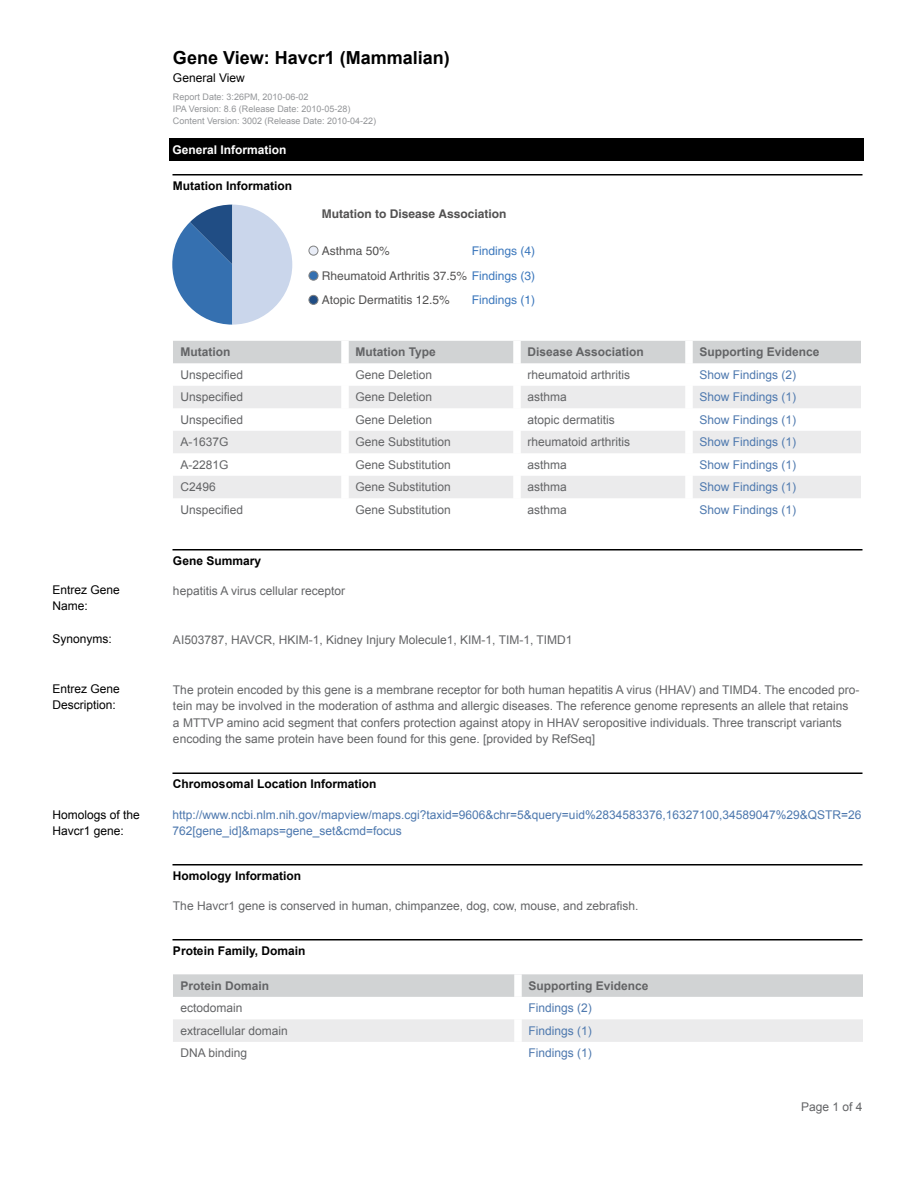
<style>
.page{position:relative;width:918px;height:1188px;background:#fff}
.page>*{position:absolute;margin:0;border:0;box-sizing:border-box;transform-origin:0 0}
.t1{font:700 18px "Arial";color:#000}
.t2{font:12px/16.5px "Arial";color:#636466}
.t3{font:12px/16.5px "Arial";color:#4d78ae}
.t4{font:700 12px "Arial";color:#000}
.t5{font:700 12px "Arial";color:#636466}
.t6{font:12px/16.5px "Arial";color:#000}
.t7{font:12px "Helvetica";color:#525151}
.t8{font:700 12px "Helvetica";color:#525151}
.t9{font:12px "Helvetica";color:#3b77bc}
.t10{font:700 12px "Arial";color:#fff}
.t11{font:9px/12px "Arial";color:#939598}
.s1{color:#3b77bc}
</style>
<div class="page">
<div style="left:170px;top:138px;width:694px;height:22px;background:#000"></div>
<hr style="left:172px;top:174px;width:690px;height:2px;background:#000">
<hr style="left:172px;top:549px;width:690px;height:1px;background:#000">
<hr style="left:172px;top:864px;width:690px;height:2px;background:#000">
<hr style="left:172px;top:939px;width:690px;height:1px;background:#000">
<hr style="left:172px;top:772px;width:690px;height:2px;background:#000">
<div style="left:173px;top:341px;width:688px;height:22px;background:#d1d3d4"></div>
<svg style="left:173px;top:386px;width:688px;height:112px;fill:#ebebec"></svg>
<div style="left:341px;top:341px;width:8px;height:22px;background:#fff"></div>
<div style="left:513px;top:341px;width:8px;height:22px;background:#fff"></div>
<div style="left:685px;top:341px;width:8px;height:22px;background:#fff"></div>
<div style="left:341px;top:386px;width:8px;height:22px;background:#fff"></div>
<div style="left:513px;top:386px;width:8px;height:22px;background:#fff"></div>
<div style="left:685px;top:386px;width:8px;height:22px;background:#fff"></div>
<div style="left:341px;top:408px;width:8px;height:23px;background:#fff"></div>
<div style="left:513px;top:408px;width:8px;height:23px;background:#fff"></div>
<div style="left:685px;top:408px;width:8px;height:23px;background:#fff"></div>
<div style="left:341px;top:431px;width:8px;height:22px;background:#fff"></div>
<div style="left:513px;top:431px;width:8px;height:22px;background:#fff"></div>
<div style="left:685px;top:431px;width:8px;height:22px;background:#fff"></div>
<div style="left:341px;top:453px;width:8px;height:23px;background:#fff"></div>
<div style="left:513px;top:453px;width:8px;height:23px;background:#fff"></div>
<div style="left:685px;top:453px;width:8px;height:23px;background:#fff"></div>
<div style="left:341px;top:476px;width:8px;height:22px;background:#fff"></div>
<div style="left:513px;top:476px;width:8px;height:22px;background:#fff"></div>
<div style="left:685px;top:476px;width:8px;height:22px;background:#fff"></div>
<div style="left:173px;top:974px;width:690px;height:23px;background:#d1d3d4"></div>
<div style="left:173px;top:1019px;width:690px;height:23px;background:#ebebec"></div>
<div style="left:514px;top:974px;width:8px;height:23px;background:#fff"></div>
<div style="left:514px;top:1019px;width:8px;height:23px;background:#fff"></div>
<div style="left:309px;top:295px;width:9px;height:9px;background:#204d84;border-radius:50%"></div>
<div style="left:309px;top:295px;width:9px;height:10px;border:1px solid #808181;border-radius:50%"></div>
<div style="left:309px;top:246px;width:9px;height:9px;background:#e9edf7;border-radius:50%"></div>
<div style="left:309px;top:246px;width:9px;height:9px;border:1px solid #808181;border-radius:50%"></div>
<div style="left:309px;top:271px;width:9px;height:9px;background:#3570b0;border-radius:50%"></div>
<div style="left:309px;top:271px;width:9px;height:9px;border:1px solid #808181;border-radius:50%"></div>
<svg style="left:172px;top:205px;width:120px;height:120px"></svg>
<p class="t6" style="left:52px;top:581px;width:69px">Entrez Gene<br>Name:</p>
<p class="t6" style="left:52px;top:631px;width:61px">Synonyms:</p>
<p class="t6" style="left:52px;top:680px;width:69px">Entrez Gene<br>Description:</p>
<p class="t6" style="left:52px;top:806px;width:89px">Homologs of the<br>Havcr1 gene:</p>
<h1 class="t1" style="left:173px;top:46px;width:278px">Gene View: Havcr1 (Mammalian)</h1>
<p class="t6" style="left:173px;top:70px;width:73px">General View</p>
<p class="t11" style="left:173px;top:91px;width:205px">Report Date: 3:26PM, 2010-06-02<br>IPA Version: 8.6 (Release Date: 2010-05-28)<br>Content Version: 3002 (Release Date: 2010-04-22)</p>
<p class="t10" style="left:172px;top:141px;width:116px">General Information</p>
<p class="t4" style="left:173px;top:177px;width:121px">Mutation Information</p>
<p class="t8" style="left:322px;top:207px;width:186px">Mutation to Disease Association</p>
<p class="t7" style="left:322px;top:243px;width:70px">Asthma 50%</p>
<p class="t9" style="left:472px;top:243px;width:65px">Findings (4)</p>
<p class="t7" style="left:322px;top:268px;width:215px">Rheumatoid Arthritis 37.5% <span class="s1">Findings (3)</span></p>
<p class="t7" style="left:322px;top:293px;width:130px">Atopic Dermatitis 12.5%</p>
<p class="t9" style="left:472px;top:293px;width:65px">Findings (1)</p>
<p class="t5" style="left:180px;top:344px;width:51px">Mutation</p>
<p class="t5" style="left:355px;top:344px;width:82px">Mutation Type</p>
<p class="t5" style="left:527px;top:344px;width:118px">Disease Association</p>
<p class="t5" style="left:699px;top:344px;width:122px">Supporting Evidence</p>
<p class="t2" style="left:180px;top:367px;width:64px">Unspecified</p>
<p class="t2" style="left:355px;top:367px;width:78px">Gene Deletion</p>
<p class="t2" style="left:527px;top:367px;width:104px">rheumatoid arthritis</p>
<p class="t3" style="left:699px;top:367px;width:98px">Show Findings (2)</p>
<p class="t2" style="left:180px;top:389px;width:64px">Unspecified</p>
<p class="t2" style="left:355px;top:389px;width:78px">Gene Deletion</p>
<p class="t2" style="left:527px;top:389px;width:41px">asthma</p>
<p class="t3" style="left:699px;top:389px;width:98px">Show Findings (1)</p>
<p class="t2" style="left:180px;top:412px;width:64px">Unspecified</p>
<p class="t2" style="left:355px;top:412px;width:78px">Gene Deletion</p>
<p class="t2" style="left:527px;top:412px;width:89px">atopic dermatitis</p>
<p class="t3" style="left:699px;top:412px;width:98px">Show Findings (1)</p>
<p class="t2" style="left:180px;top:434px;width:50px">A-1637G</p>
<p class="t2" style="left:355px;top:434px;width:97px">Gene Substitution</p>
<p class="t2" style="left:527px;top:434px;width:104px">rheumatoid arthritis</p>
<p class="t3" style="left:699px;top:434px;width:98px">Show Findings (1)</p>
<p class="t2" style="left:180px;top:457px;width:50px">A-2281G</p>
<p class="t2" style="left:355px;top:457px;width:97px">Gene Substitution</p>
<p class="t2" style="left:527px;top:457px;width:41px">asthma</p>
<p class="t3" style="left:699px;top:457px;width:98px">Show Findings (1)</p>
<p class="t2" style="left:180px;top:479px;width:37px">C2496</p>
<p class="t2" style="left:355px;top:479px;width:97px">Gene Substitution</p>
<p class="t2" style="left:527px;top:479px;width:41px">asthma</p>
<p class="t3" style="left:699px;top:479px;width:98px">Show Findings (1)</p>
<p class="t2" style="left:180px;top:502px;width:64px">Unspecified</p>
<p class="t2" style="left:355px;top:502px;width:97px">Gene Substitution</p>
<p class="t2" style="left:527px;top:502px;width:41px">asthma</p>
<p class="t3" style="left:699px;top:502px;width:98px">Show Findings (1)</p>
<p class="t4" style="left:173px;top:552px;width:90px">Gene Summary</p>
<p class="t2" style="left:173px;top:582px;width:174px">hepatitis A virus cellular receptor</p>
<p class="t2" style="left:173px;top:632px;width:401px">AI503787, HAVCR, HKIM-1, Kidney Injury Molecule1, KIM-1, TIM-1, TIMD1</p>
<p class="t2" style="left:173px;top:681px;width:688px">The protein encoded by this gene is a membrane receptor for both human hepatitis A virus (HHAV) and TIMD4. The encoded pro&shy;tein may be involved in the moderation of asthma and allergic diseases. The reference genome represents an allele that retains<br>a MTTVP amino acid segment that confers protection against atopy in HHAV seropositive individuals. Three transcript variants encoding the same protein have been found for this gene. [provided by RefSeq]</p>
<p class="t4" style="left:173px;top:776px;width:205px">Chromosomal Location Information</p>
<p class="t3" style="left:172px;top:806px;width:691px">http://www.ncbi.nlm.nih.gov/mapview/maps.cgi?taxid=9606&amp;chr=5&amp;query=uid%2834583376,16327100,34589047%29&amp;QSTR=26<br>762[gene_id]&amp;maps=gene_set&amp;cmd=focus</p>
<p class="t4" style="left:173px;top:867px;width:130px">Homology Information</p>
<p class="t2" style="left:173px;top:897px;width:467px">The Havcr1 gene is conserved in human, chimpanzee, dog, cow, mouse, and zebrafish.</p>
<p class="t4" style="left:173px;top:942px;width:134px">Protein Family, Domain</p>
<p class="t5" style="left:180px;top:978px;width:90px">Protein Domain</p>
<p class="t5" style="left:528px;top:978px;width:122px">Supporting Evidence</p>
<p class="t2" style="left:180px;top:1000px;width:64px">ectodomain</p>
<p class="t3" style="left:528px;top:1000px;width:65px">Findings (2)</p>
<p class="t2" style="left:180px;top:1023px;width:109px">extracellular domain</p>
<p class="t3" style="left:528px;top:1023px;width:65px">Findings (1)</p>
<p class="t2" style="left:180px;top:1045px;width:68px">DNA binding</p>
<p class="t3" style="left:528px;top:1045px;width:65px">Findings (1)</p>
<p class="t2" style="left:801px;top:1098px;width:63px">Page 1 of 4</p>
</div>
